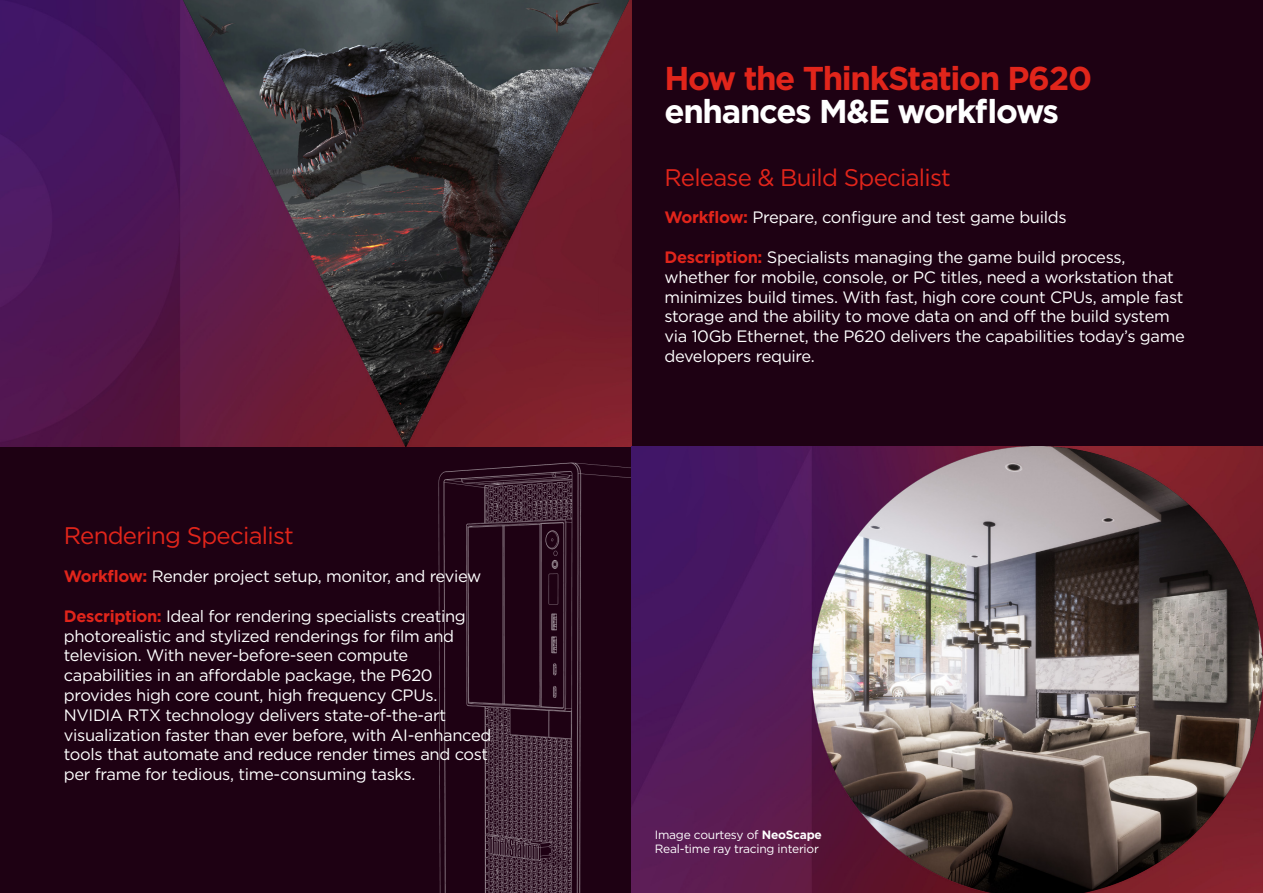
<style>
.page{position:relative;width:1263px;height:893px;background:#1e0113}
.page>*{position:absolute;margin:0;border:0;box-sizing:border-box;transform-origin:0 0}
.t1{font:700 33px/33px "Gotham";letter-spacing:-.04em;color:#e1251b}
.t2{font:24px "Gotham";letter-spacing:-.03em;color:#e1251b}
.t3{font:16.5px "Gotham";letter-spacing:-.02em;color:#fff}
.t4{font:12px/14.4px "Gotham";letter-spacing:-.02em;color:#fff}
.s1{font-weight:700;color:#e1251b}
.s2{color:#fff}
.s3{font-weight:700}
</style>
<div class="page">
<img style="left:438px;top:462px;width:193px;height:431px">
<img style="left:0;top:0;width:631px;height:446px">
<img style="left:631px;top:446px;width:632px;height:447px">
<p class="t2" style="left:64px;top:520px;width:231px">Rendering Specialist</p>
<p class="t3" style="left:64px;top:566px;width:419px"><span class="s1">Workflow:</span> Render project setup, monitor, and review</p>
<p class="t3" style="left:64px;top:605px;width:404px"><span class="s1">Description:</span> Ideal for rendering specialists creating</p>
<p class="t3" style="left:64px;top:625px;width:392px">photorealistic and stylized renderings for film and</p>
<p class="t3" style="left:64px;top:645px;width:346px">television. With never-before-seen compute</p>
<p class="t3" style="left:64px;top:665px;width:370px">capabilities in an affordable package, the P620</p>
<p class="t3" style="left:64px;top:685px;width:375px">provides high core count, high frequency CPUs.</p>
<p class="t3" style="left:64px;top:704px;width:384px">NVIDIA RTX technology delivers state-of-the-art</p>
<p class="t3" style="left:64px;top:724px;width:429px">visualization faster than ever before, with AI-enhanced</p>
<p class="t3" style="left:64px;top:744px;width:426px">tools that automate and reduce render times and cost</p>
<p class="t3" style="left:64px;top:764px;width:353px">per frame for tedious, time-consuming tasks.</p>
<p class="t1" style="left:664px;top:62px;width:429px">How the ThinkStation P620 <span class="s2">enhances M&amp;E workflows</span></p>
<p class="t2" style="left:664px;top:162px;width:288px">Release &amp; Build Specialist</p>
<p class="t3" style="left:664px;top:207px;width:404px"><span class="s1">Workflow:</span> Prepare, configure and test game builds</p>
<p class="t3" style="left:664px;top:247px;width:462px"><span class="s1">Description:</span> Specialists managing the game build process,</p>
<p class="t3" style="left:664px;top:266px;width:511px">whether for mobile, console, or PC titles, need a workstation that</p>
<p class="t3" style="left:664px;top:286px;width:520px">minimizes build times. With fast, high core count CPUs, ample fast</p>
<p class="t3" style="left:664px;top:306px;width:507px">storage and the ability to move data on and off the build system</p>
<p class="t3" style="left:664px;top:326px;width:522px">via 10Gb Ethernet, the P620 delivers the capabilities today’s game</p>
<p class="t3" style="left:664px;top:346px;width:152px">developers require.</p>
<p class="t4" style="left:655px;top:827px;width:169px">Image courtesy of <span class="s3">NeoScape<br></span>Real-time ray tracing interior</p>
</div>
